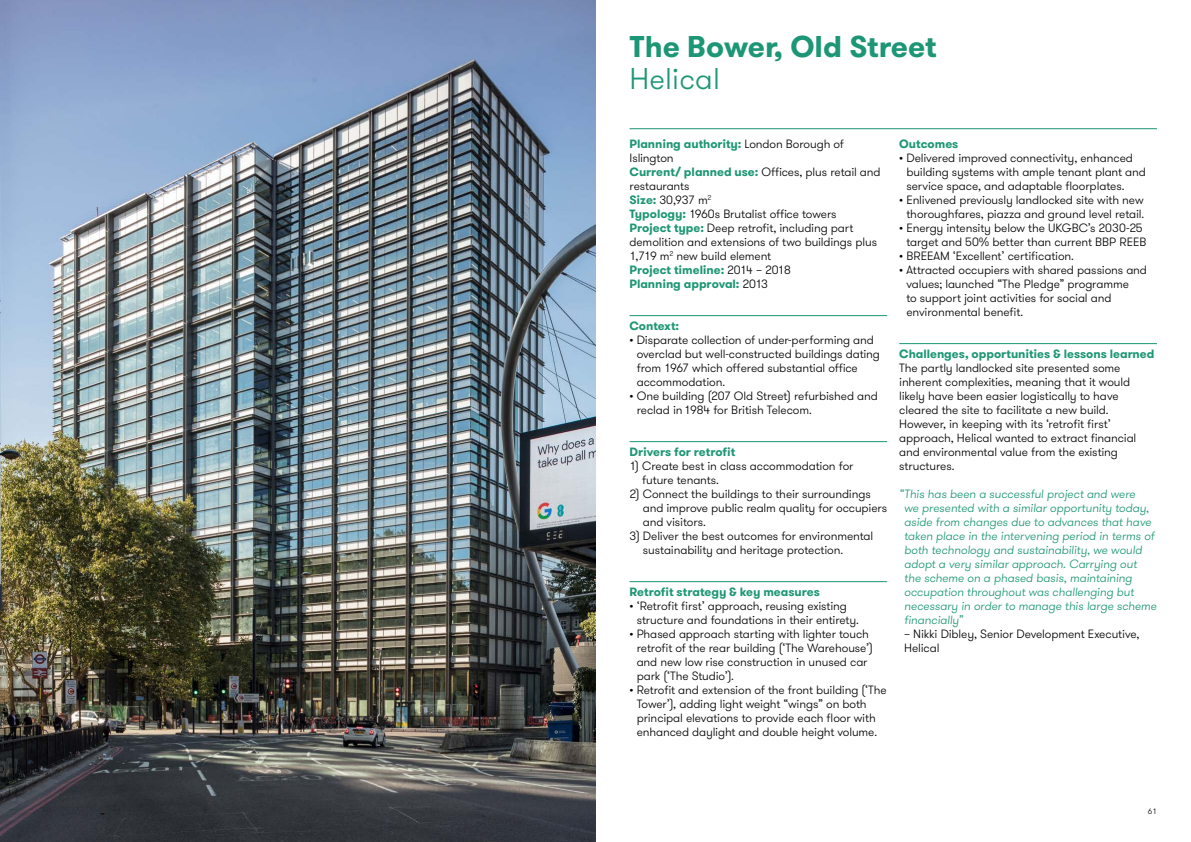
<style>
.page{position:relative;width:1191px;height:842px;background:#fff}
.page>*{position:absolute;margin:0;border:0;box-sizing:border-box;transform-origin:0 0}
.t1{font:700 30px "GT Walsheim";color:#1c9674}
.t2{font:300 30px "GT Walsheim";color:#1c9674}
.t3{font:300 12px/14px "GT Walsheim";letter-spacing:-.01em;color:#000}
.t4{font:italic 300 12px/14px "GT Walsheim";letter-spacing:-.01em;color:#1c9674}
.t5{font:700 12px "GT Walsheim";color:#1c9674}
.t6{font:300 8px "GT Walsheim";color:#000}
.s1{font-weight:700;color:#1c9674}
</style>
<div class="page">
<hr style="left:595px;top:0;width:1px;height:842px;background:#000">
<hr style="left:629px;top:128px;width:528px;height:1px;background:#1c9674">
<img style="left:0;top:0;width:595px;height:842px">
<hr style="left:629px;top:315px;width:258px;height:1px;background:#1c9674">
<hr style="left:629px;top:441px;width:258px;height:1px;background:#1c9674">
<hr style="left:629px;top:581px;width:258px;height:1px;background:#1c9674">
<hr style="left:899px;top:343px;width:258px;height:1px;background:#1c9674">
<h1 class="t1" style="left:629px;top:27px;width:309px">The Bower, Old Street</h1>
<h1 class="t2" style="left:629px;top:59px;width:92px">Helical</h1>
<p class="t3" style="left:629px;top:137px;width:253px"><span class="s1">Planning authority:</span> London Borough of<br>Islington<br><span class="s1">Current/ planned use:</span> Offices, plus retail and restaurants<br><span class="s1">Size:</span> 30,937 m<sup>2<br></sup><span class="s1">Typology:</span> 1960s Brutalist office towers<br><span class="s1">Project type:</span> Deep retrofit, including part demolition and extensions of two buildings plus<br>1,719 m<sup>2</sup> new build element<br><span class="s1">Project timeline:</span> 2014 – 2018<br><span class="s1">Planning approval:</span> 2013</p>
<p class="t5" style="left:629px;top:318px;width:51px">Context:</p>
<p class="t3" style="left:636px;top:333px;width:245px;text-indent:-7px">• Disparate collection of under-performing and overclad but well-constructed buildings dating from 1967 which offered substantial office accommodation.</p>
<p class="t3" style="left:636px;top:389px;width:243px;text-indent:-7px">• One building (207 Old Street) refurbished and reclad in 1984 for British Telecom.</p>
<p class="t5" style="left:629px;top:444px;width:107px">Drivers for retrofit</p>
<p class="t3" style="left:642px;top:459px;width:213px;text-indent:-13px">1) Create best in class accommodation for future tenants.</p>
<p class="t3" style="left:643px;top:487px;width:246px;text-indent:-13px">2) Connect the buildings to their surroundings and improve public realm quality for occupiers and visitors.</p>
<p class="t3" style="left:643px;top:529px;width:232px;text-indent:-13px">3) Deliver the best outcomes for environmental sustainability and heritage protection.</p>
<p class="t5" style="left:629px;top:584px;width:192px">Retrofit strategy &amp; key measures</p>
<p class="t3" style="left:636px;top:599px;width:224px;text-indent:-7px">• ‘Retrofit first’ approach, reusing existing structure and foundations in their entirety.</p>
<p class="t3" style="left:636px;top:627px;width:238px;text-indent:-7px">• Phased approach starting with lighter touch retrofit of the rear building (‘The Warehouse’) and new low rise construction in unused car park (‘The Studio’).</p>
<p class="t3" style="left:636px;top:683px;width:251px;text-indent:-7px">• Retrofit and extension of the front building (‘The Tower’), adding light weight “wings” on both principal elevations to provide each floor with enhanced daylight and double height volume.</p>
<p class="t5" style="left:899px;top:136px;width:61px">Outcomes</p>
<p class="t3" style="left:906px;top:151px;width:241px;text-indent:-7px">• Delivered improved connectivity, enhanced building systems with ample tenant plant and service space, and adaptable floorplates.</p>
<p class="t3" style="left:899px;top:193px;width:246px;text-align:center">• Enlivened previously landlocked site with new thoroughfares, piazza and ground level retail.</p>
<p class="t3" style="left:899px;top:221px;width:249px;text-align:center">• Energy intensity below the UKGBC’s 2030-25 target and 50% better than current BBP REEB</p>
<p class="t3" style="left:899px;top:249px;width:176px">• BREEAM ‘Excellent’ certification.</p>
<p class="t3" style="left:906px;top:263px;width:242px;text-indent:-7px">• Attracted occupiers with shared passions and values; launched “The Pledge” programme<br>to support joint activities for social and environmental benefit.</p>
<p class="t5" style="left:899px;top:346px;width:257px">Challenges, opportunities &amp; lessons learned</p>
<p class="t3" style="left:899px;top:361px;width:239px">The partly landlocked site presented some inherent complexities, meaning that it would likely have been easier logistically to have cleared the site to facilitate a new build.<br>However, in keeping with its ‘retrofit first’ approach, Helical wanted to extract financial and environmental value from the existing structures.</p>
<p class="t4" style="left:904px;top:487px;width:254px;text-indent:-5px">“This has been a successful project and were<br>we presented with a similar opportunity today, aside from changes due to advances that have taken place in the intervening period in terms of both technology and sustainability, we would adopt a very similar approach. Carrying out<br>the scheme on a phased basis, maintaining occupation throughout was challenging but necessary in order to manage this large scheme financially”</p>
<p class="t3" style="left:904px;top:627px;width:237px">– Nikki Dibley, Senior Development Executive,<br>Helical</p>
<p class="t6" style="left:1147px;top:806px;width:11px">61</p>
</div>
